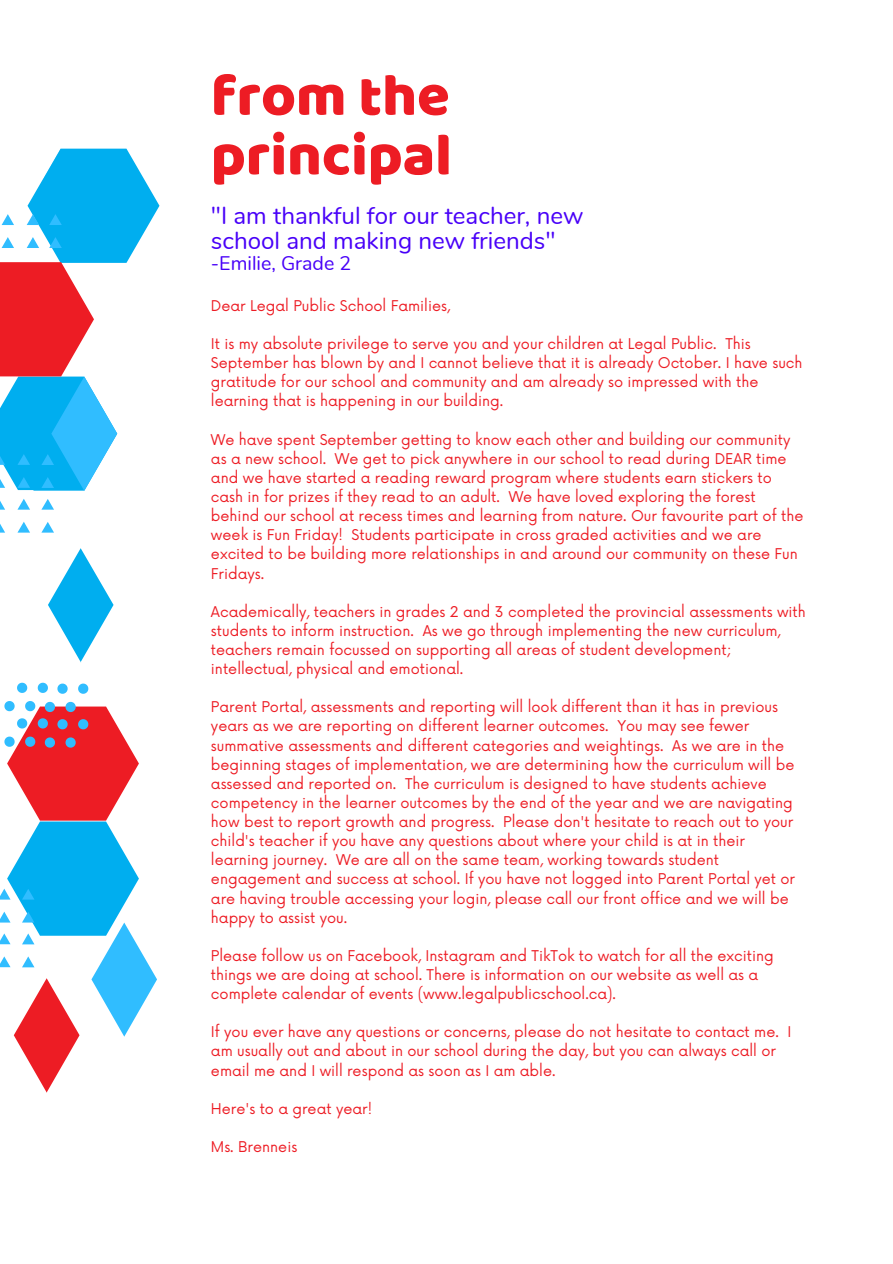
<style>
.page{position:relative;width:893px;height:1264px;background:#fff}
.page>*{position:absolute;margin:0;border:0;box-sizing:border-box;transform-origin:0 0}
.t1{font:59.55px/59.6px "Baloo";color:#ed1c24}
.t2{font:24.15px/24.8px "Nunito";color:#4800f8}
.t3{font:19.65px "Nunito";color:#4800f8}
.t4{font:14.4px/19px "Now";color:#ed1c24}
</style>
<div class="page">
<svg style="left:0;top:148px;width:160px;height:945px"></svg>
<h1 class="t1" style="left:211px;top:64px;width:242px">from the principal</h1>
<h2 class="t2" style="left:211px;top:204px;width:374px">"I am thankful for our teacher, new school and making new friends"</h2>
<h3 class="t3" style="left:211px;top:250px;width:142px">-Emilie, Grade 2</h3>
<p class="t4" style="left:211px;top:297px;width:241px">Dear Legal Public School Families,</p>
<p class="t4" style="left:211px;top:335px;width:593px">It is my absolute privilege to serve you and your children at Legal Public. This September has blown by and I cannot believe that it is already October. I have such gratitude for our school and community and am already so impressed with the learning that is happening in our building.</p>
<p class="t4" style="left:211px;top:430px;width:594px">We have spent September getting to know each other and building our community as a new school. We get to pick anywhere in our school to read during DEAR time and we have started a reading reward program where students earn stickers to cash in for prizes if they read to an adult. We have loved exploring the forest behind our school at recess times and learning from nature. Our favourite part of the week is Fun Friday! Students participate in cross graded activities and we are excited to be building more relationships in and around our community on these Fun Fridays.</p>
<p class="t4" style="left:211px;top:602px;width:596px">Academically, teachers in grades 2 and 3 completed the provincial assessments with students to inform instruction. As we go through implementing the new curriculum, teachers remain focussed on supporting all areas of student development; intellectual, physical and emotional.</p>
<p class="t4" style="left:211px;top:698px;width:585px">Parent Portal, assessments and reporting will look different than it has in previous years as we are reporting on different learner outcomes. You may see fewer summative assessments and different categories and weightings. As we are in the beginning stages of implementation, we are determining how the curriculum will be assessed and reported on. The curriculum is designed to have students achieve competency in the learner outcomes by the end of the year and we are navigating how best to report growth and progress. Please don't hesitate to reach out to your child's teacher if you have any questions about where your child is at in their learning journey. We are all on the same team, working towards student engagement and success at school. If you have not logged into Parent Portal yet or are having trouble accessing your login, please call our front office and we will be happy to assist you.</p>
<p class="t4" style="left:211px;top:946px;width:564px">Please follow us on Facebook, Instagram and TikTok to watch for all the exciting things we are doing at school. There is information on our website as well as a complete calendar of events (www.legalpublicschool.ca).</p>
<p class="t4" style="left:211px;top:1023px;width:582px">If you ever have any questions or concerns, please do not hesitate to contact me. I am usually out and about in our school during the day, but you can always call or email me and I will respond as soon as I am able.</p>
<p class="t4" style="left:211px;top:1099px;width:163px">Here's to a great year!</p>
<p class="t4" style="left:211px;top:1138px;width:88px">Ms. Brenneis</p>
</div>
